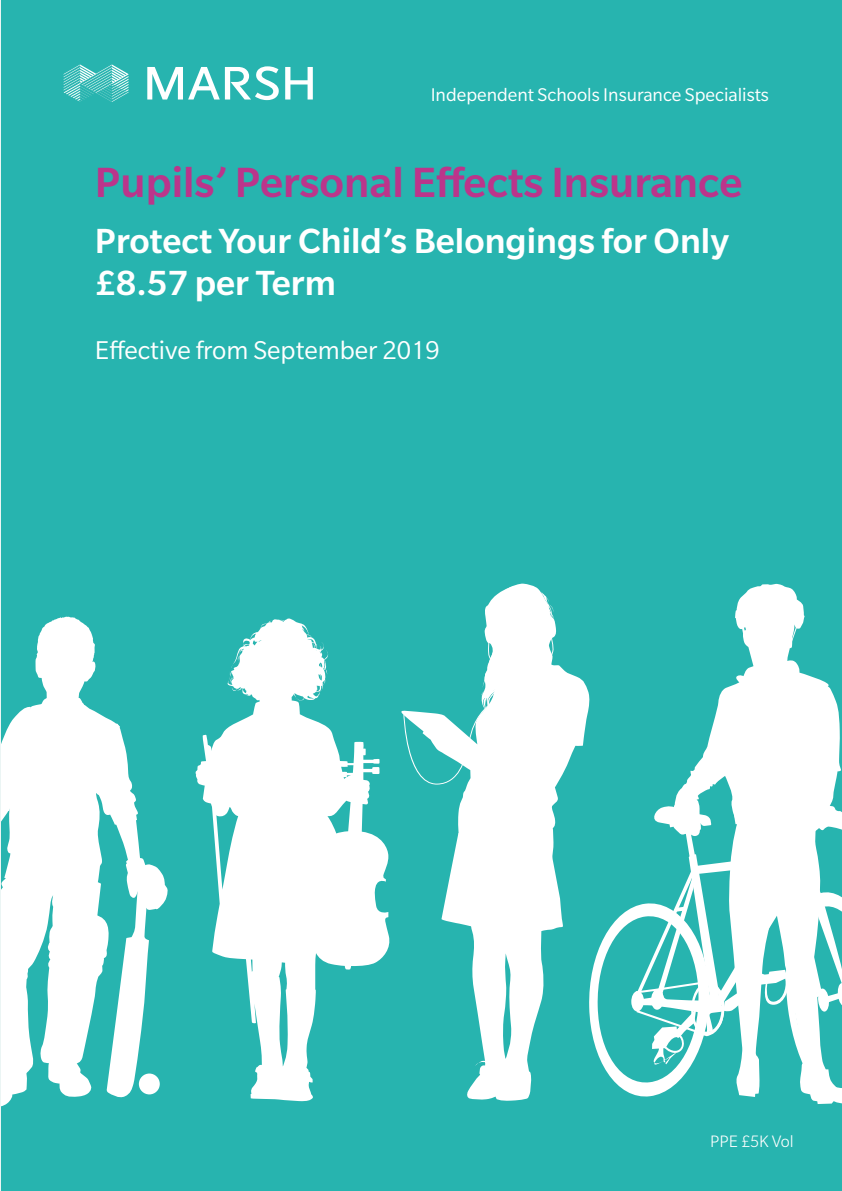
<style>
.page{position:relative;width:842px;height:1191px;background:#27b4af}
.page>*{position:absolute;margin:0;border:0;box-sizing:border-box;transform-origin:0 0}
.t1{font:500 46px "Slate Pro";color:#bb358b}
.t2{font:500 38px/42px "Slate Pro";color:#fff}
.t3{font:28px "Slate Pro";color:#fff}
.t4{font:20px "Slate Pro";color:#fff}
.t5{font:300 18px "Slate Pro";color:#fff}
</style>
<div class="page">
<svg style="left:441px;top:880px;width:122px;height:221px"></svg>
<svg style="left:401px;top:665px;width:187px;height:215px;fill:#fff"></svg>
<svg style="left:403px;top:583px;width:153px;height:201px"></svg>
<svg style="left:195px;top:618px;width:195px;height:483px;fill:#fff"></svg>
<svg style="left:232px;top:687px;width:5px;height:4px"></svg>
<svg style="left:0;top:616px;width:168px;height:491px"></svg>
<div style="left:139px;top:1073px;width:21px;height:21px;background:#fff;border-radius:50%"></div>
<svg style="left:588px;top:584px;width:254px;height:520px"></svg>
<svg style="left:64px;top:65px;width:65px;height:37px"></svg>
<svg style="left:147px;top:66px;width:132px;height:34px"></svg>
<svg style="left:285px;top:67px;width:28px;height:32px"></svg>
<p class="t4" style="left:431px;top:85px;width:340px">Independent Schools Insurance Specialists</p>
<p class="t1" style="left:95px;top:158px;width:649px">Pupils’ Personal Effects Insurance</p>
<p class="t2" style="left:95px;top:220px;width:636px">Protect Your Child’s Belongings for Only £8.57 per Term</p>
<p class="t3" style="left:95px;top:336px;width:346px">Effective from September 2019</p>
<p class="t5" style="left:710px;top:1131px;width:85px">PPE £5K Vol</p>
</div>
